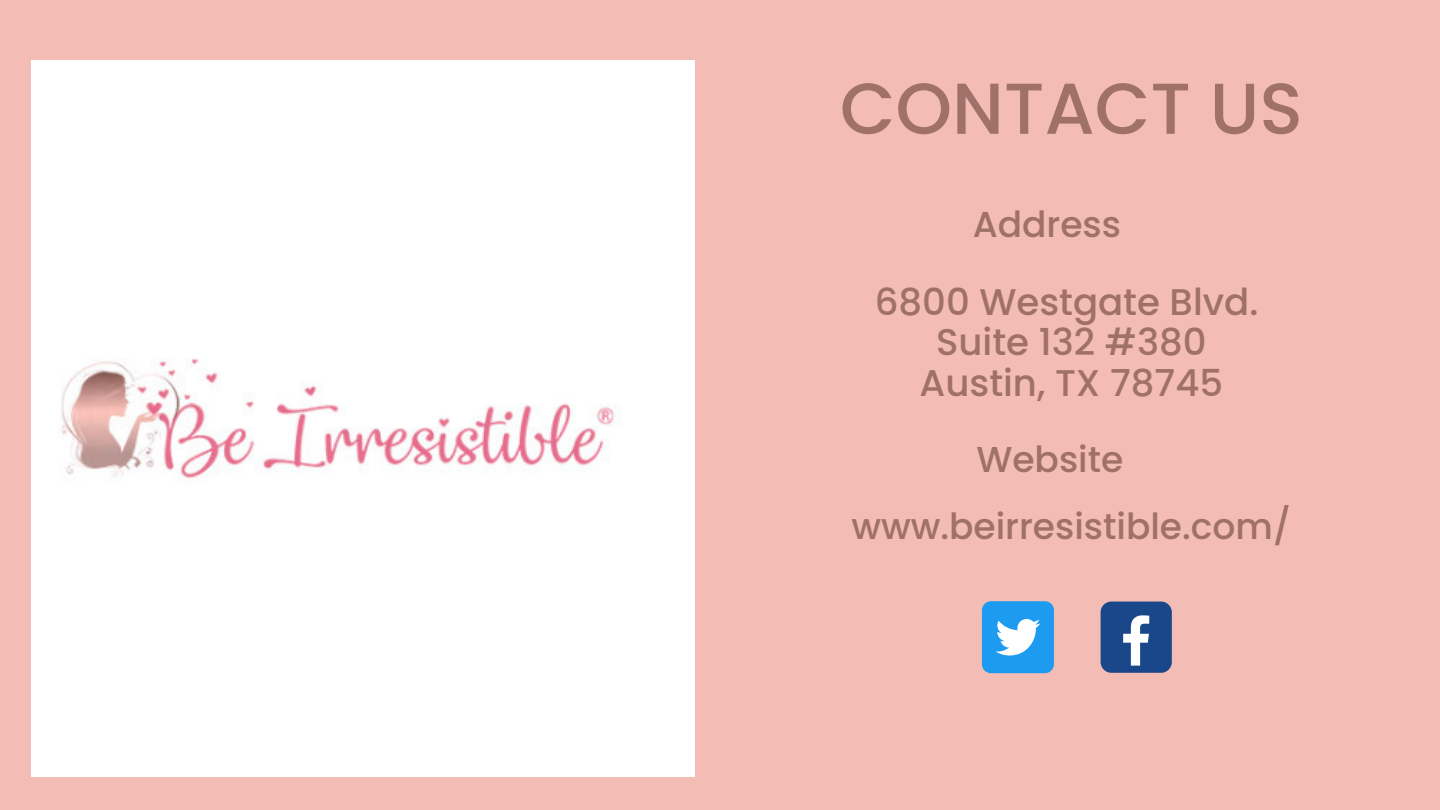
<style>
.page{position:relative;width:1440px;height:810px;background:#f3bcb4}
.page>*{position:absolute;margin:0;border:0;box-sizing:border-box;transform-origin:0 0}
.t1{font:500 72px "Poppins";color:#9f7169}
.t2{font:500 37.1px "Poppins";color:#9f7169}
.t3{font:500 36px "Poppins";color:#9f7169}
</style>
<div class="page">
<div style="left:31px;top:61px;width:664px;height:715px;background:#fff"></div>
<div style="left:982px;top:601px;width:72px;height:72px;background:#1d9bf0;border-radius:9px"></div>
<svg style="left:995px;top:619px;width:45px;height:37px"></svg>
<div style="left:1101px;top:602px;width:71px;height:71px;background:#1a4789;border-radius:11px"></div>
<svg style="left:1123px;top:615px;width:26px;height:51px"></svg>
<p class="t1" style="left:840px;top:58px;width:464px">CONTACT US</p>
<p class="t3" style="left:973px;top:200px;width:150px">Address</p>
<p class="t2" style="left:875px;top:276px;width:385px">6800 Westgate Blvd.</p>
<p class="t2" style="left:936px;top:316px;width:272px">Suite 132 #380</p>
<p class="t2" style="left:920px;top:357px;width:305px">Austin, TX 78745</p>
<p class="t3" style="left:976px;top:434px;width:148px">Website</p>
<p class="t3" style="left:851px;top:502px;width:441px">www.beirresistible.com/</p>
</div>
